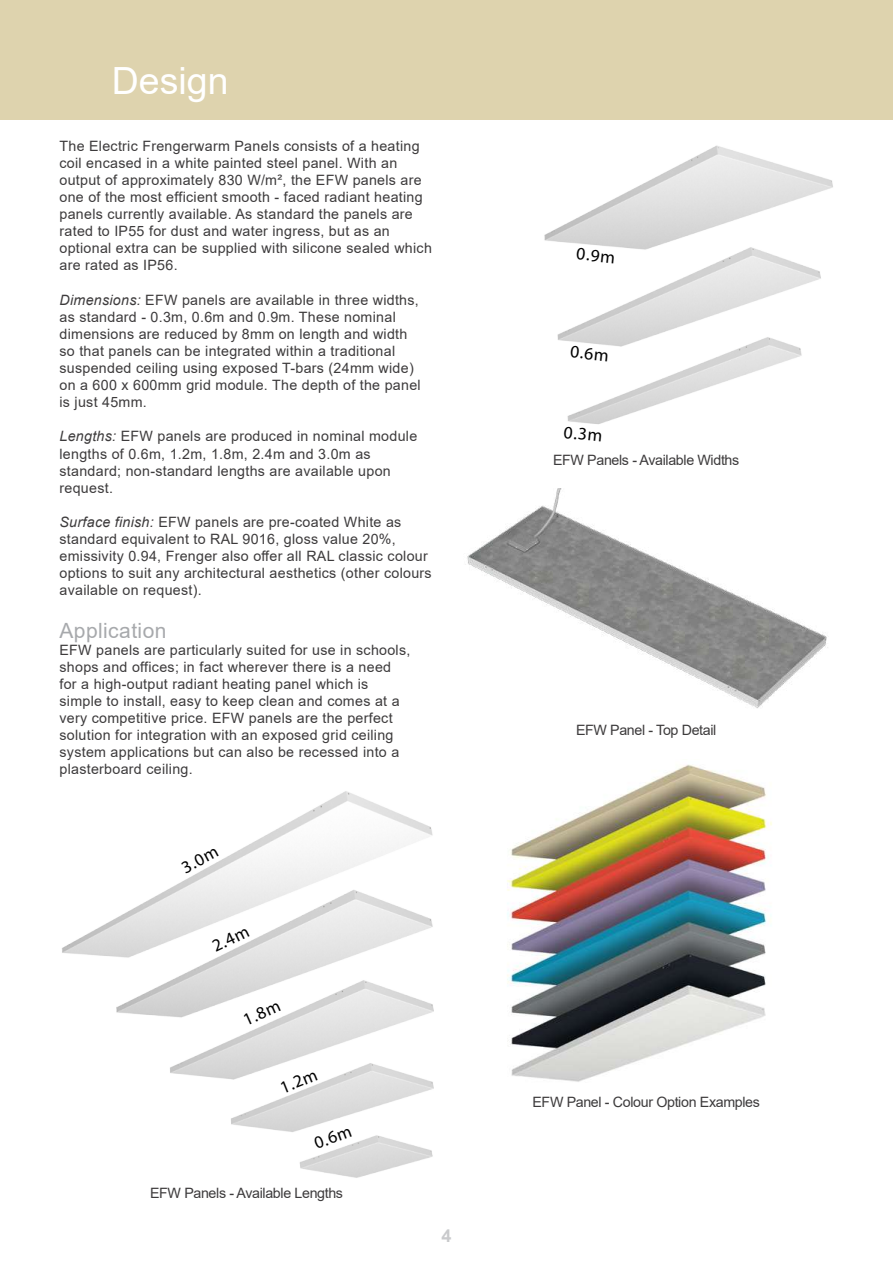
<style>
.page{position:relative;width:893px;height:1263px;background:#fff}
.page>*{position:absolute;margin:0;border:0;box-sizing:border-box;transform-origin:0 0}
.t1{font:37.5px "Arial";color:#fff}
.t2{font:21px "Arial";letter-spacing:.02em;color:#a7a9ac}
.t3{font:700 18px "Arial";color:#c9cacc}
.t4{font:17.7px "Myriad Pro";color:#000}
.t5{font:14.25px/17.1px "Arial";letter-spacing:.02em;color:#3d3b3c}
.t6{font:14.25px "Arial";letter-spacing:-.025em;color:#3d3b3c}
.s1{font-style:italic}
</style>
<div class="page">
<div style="left:0;top:0;width:893px;height:119px;background:#ded3ae"></div>
<img style="left:314px;top:791px;width:74px;height:18px">
<img style="left:178px;top:809px;width:255px;height:75px">
<img style="left:73px;top:884px;width:360px;height:58px">
<img style="left:62px;top:942px;width:349px;height:55px">
<img style="left:116px;top:997px;width:318px;height:181px">
<img style="left:567px;top:356px;width:233px;height:68px">
<img style="left:544px;top:145px;width:266px;height:211px">
<img style="left:810px;top:174px;width:23px;height:9px">
<img style="left:810px;top:183px;width:23px;height:12px">
<img style="left:810px;top:268px;width:11px;height:14px">
<img style="left:467px;top:489px;width:361px;height:219px">
<img style="left:507px;top:764px;width:265px;height:318px">
<h1 class="t1" style="left:112px;top:55px;width:118px">Design</h1>
<p class="t5" style="left:60px;top:137px;width:374px">The Electric Frengerwarm Panels consists of a heating coil encased in a white painted steel panel. With an output of approximately 830 W/m², the EFW panels are one of the most efficient smooth - faced radiant heating panels currently available. As standard the panels are rated to IP55 for dust and water ingress, but as an optional extra can be supplied with silicone sealed which are rated as IP56.</p>
<p class="t5" style="left:60px;top:291px;width:363px"><span class="s1">Dimensions:</span> EFW panels are available in three widths, as standard - 0.3m, 0.6m and 0.9m. These nominal dimensions are reduced by 8mm on length and width so that panels can be integrated within a traditional suspended ceiling using exposed T-bars (24mm wide) on a 600 x 600mm grid module. The depth of the panel is just 45mm.</p>
<p class="t5" style="left:60px;top:428px;width:359px"><span class="s1">Lengths:</span> EFW panels are produced in nominal module lengths of 0.6m, 1.2m, 1.8m, 2.4m and 3.0m as standard; non-standard lengths are available upon request.</p>
<p class="t5" style="left:60px;top:513px;width:374px"><span class="s1">Surface finish:</span> EFW panels are pre-coated White as standard equivalent to RAL 9016, gloss value 20%, emissivity 0.94, Frenger also offer all RAL classic colour options to suit any architectural aesthetics (other colours available on request).</p>
<h2 class="t2" style="left:60px;top:616px;width:108px">Application</h2>
<p class="t5" style="left:60px;top:641px;width:352px">EFW panels are particularly suited for use in schools, shops and offices; in fact wherever there is a need for a high-output radiant heating panel which is simple to install, easy to keep clean and comes at a very competitive price. EFW panels are the perfect solution for integration with an exposed grid ceiling system applications but can also be recessed into a plasterboard ceiling.</p>
<p class="t4" style="left:178px;top:859px;width:40px;rotate:-28deg">3.0m</p>
<p class="t4" style="left:208px;top:937px;width:40px;rotate:-26deg">2.4m</p>
<p class="t4" style="left:240px;top:1010px;width:40px;rotate:-24deg">1.8m</p>
<p class="t4" style="left:277px;top:1078px;width:40px;rotate:-22deg">1.2m</p>
<p class="t4" style="left:311px;top:1133px;width:40px;rotate:-20deg">0.6m</p>
<p class="t6" style="left:150px;top:1183px;width:194px">EFW Panels - Available Lengths</p>
<p class="t3" style="left:441px;top:1223px;width:12px">4</p>
<p class="t4" style="left:578px;top:242px;width:40px;rotate:6deg">0.9m</p>
<p class="t4" style="left:572px;top:340px;width:40px;rotate:6deg">0.6m</p>
<p class="t4" style="left:565px;top:421px;width:40px;rotate:6deg">0.3m</p>
<p class="t6" style="left:553px;top:450px;width:188px">EFW Panels - Available Widths</p>
<p class="t6" style="left:576px;top:720px;width:142px">EFW Panel - Top Detail</p>
<p class="t6" style="left:532px;top:1092px;width:229px">EFW Panel - Colour Option Examples</p>
</div>
